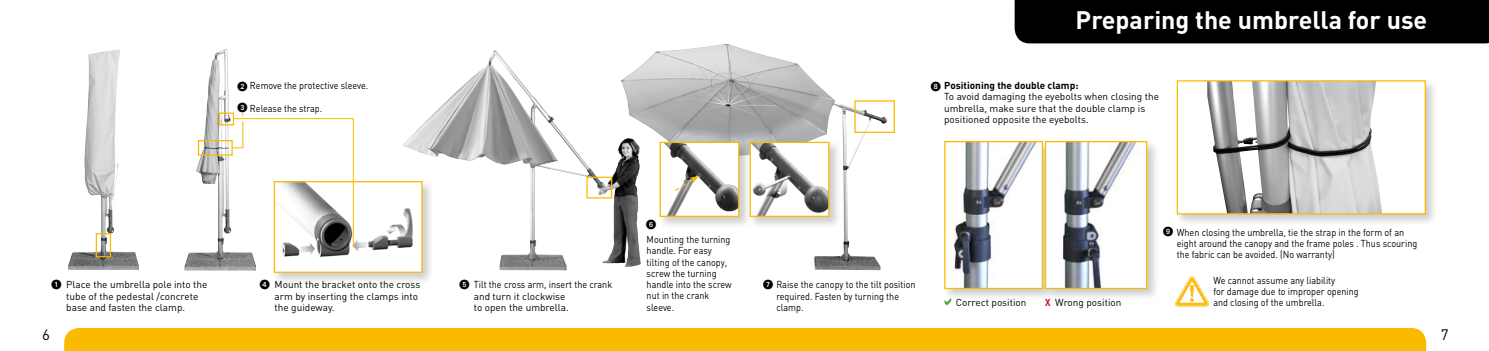
<style>
.page{position:relative;width:1489px;height:351px;background:#fff}
.page>*{position:absolute;margin:0;border:0;box-sizing:border-box;transform-origin:0 0}
.t1{font:700 25px "DIN";color:#fff}
.t2{font:15px "DIN";color:#000}
.t3{font:10px/11.2px "DIN";color:#000;scale:.9 1}
.t4{font:10px/11.2px "DIN";color:#000}
.t5{font:10px "European Pi One";color:#000}
.s1{font-family:"European Pi One"}
.s2{font-weight:700}
.s3{font-weight:700;color:#cd071e}
</style>
<div class="page">
<hr style="left:242px;top:113px;width:1px;height:35px;background:#faba00">
<div style="left:64px;top:328px;width:1361px;height:23px;background:#faba00"></div>
<div style="left:1014px;top:0;width:474px;height:43px;background:#000"></div>
<img style="left:68px;top:50px;width:71px;height:220px">
<img style="left:188px;top:49px;width:37px;height:207px">
<div style="left:272px;top:179px;width:162px;height:106px;background:#000;opacity:.2"></div>
<img style="left:276px;top:183px;width:144px;height:88px">
<div style="left:274px;top:181px;width:148px;height:92px;border:1px solid #faba00"></div>
<img style="left:402px;top:50px;width:199px;height:220px">
<img style="left:620px;top:44px;width:266px;height:226px">
<div style="left:942px;top:139px;width:112px;height:162px;background:#000;opacity:.2"></div>
<img style="left:946px;top:143px;width:94px;height:144px">
<div style="left:944px;top:141px;width:98px;height:148px;border:1px solid #faba00"></div>
<div style="left:1042px;top:139px;width:117px;height:162px;background:#000;opacity:.2"></div>
<img style="left:1046px;top:143px;width:99px;height:144px">
<div style="left:1044px;top:141px;width:103px;height:148px;border:1px solid #faba00"></div>
<div style="left:1174px;top:78px;width:263px;height:148px;background:#000;opacity:.2"></div>
<div style="left:1177px;top:81px;width:248px;height:133px;background:#fff"></div>
<img style="left:1207px;top:82px;width:174px;height:130px">
<div style="left:1176px;top:80px;width:249px;height:134px;border:1px solid #faba00"></div>
<img style="left:1175px;top:276px;width:34px;height:31px">
<hr style="left:353px;top:118px;width:1px;height:129px;background:#faba00">
<div style="left:96px;top:233px;width:15px;height:24px;border:1px solid #faba00"></div>
<div style="left:198px;top:140px;width:35px;height:16px;border:1px solid #faba00"></div>
<div style="left:219px;top:112px;width:15px;height:13px;border:1px solid #faba00"></div>
<div style="left:586px;top:177px;width:26px;height:21px;border:1px solid #faba00"></div>
<div style="left:854px;top:100px;width:40px;height:33px;border:1px solid #faba00"></div>
<svg style="left:238px;top:116px;width:10px;height:5px"></svg>
<hr style="left:234px;top:118px;width:119px;height:1px;background:#faba00">
<div style="left:657px;top:140px;width:94px;height:89px;background:#000;opacity:.2"></div>
<div style="left:660px;top:142px;width:78px;height:74px;background:#fff"></div>
<img style="left:665px;top:144px;width:72px;height:71px">
<div style="left:659px;top:142px;width:80px;height:75px;border:1px solid #faba00"></div>
<div style="left:747px;top:140px;width:94px;height:89px;background:#000;opacity:.2"></div>
<img style="left:751px;top:144px;width:76px;height:71px">
<div style="left:749px;top:142px;width:80px;height:75px;border:1px solid #faba00"></div>
<svg style="left:673px;top:176px;width:26px;height:16px"></svg>
<svg style="left:944px;top:298px;width:7px;height:3px"></svg>
<p class="t3" style="left:237px;top:80px;width:147px"><span class="s1">2</span> Remove the protective sleeve.</p>
<p class="t3" style="left:250px;top:102px;width:82px">Release the strap.</p>
<p class="t5" style="left:237px;top:102px;width:11px">3</p>
<h1 class="t1" style="left:1075px;top:4px;width:353px">Preparing the umbrella for use</h1>
<p class="t4" style="left:944px;top:80px;width:216px;text-indent:-13px"><span class="s1">8</span> <span class="s2">Positioning the double clamp:<br></span>To avoid damaging the eyebolts when closing the umbrella, make sure that the double clamp is positioned opposite the eyebolts.</p>
<p class="t5" style="left:646px;top:219px;width:11px">6</p>
<p class="t3" style="left:646px;top:233px;width:96px">Mounting the turning handle. For easy tilting of the canopy, screw the turning handle into the screw nut in the crank sleeve.</p>
<p class="t5" style="left:52px;top:279px;width:11px">1</p>
<p class="t5" style="left:260px;top:279px;width:11px">4</p>
<p class="t5" style="left:459px;top:279px;width:11px">5</p>
<p class="t5" style="left:763px;top:279px;width:11px">7</p>
<p class="t4" style="left:66px;top:279px;width:143px">Place the umbrella pole into the tube of the pedestal /concrete base and fasten the clamp.</p>
<p class="t4" style="left:274px;top:279px;width:147px">Mount the bracket onto the cross arm by inserting the clamps into the guideway.</p>
<p class="t3" style="left:474px;top:279px;width:155px">Tilt the cross arm, insert the crank and turn it clockwise<br>to open the umbrella.</p>
<p class="t3" style="left:776px;top:279px;width:156px">Raise the canopy to the tilt position required. Fasten by turning the clamp.</p>
<p class="t5" style="left:1163px;top:226px;width:11px">9</p>
<p class="t3" style="left:1176px;top:226px;width:269px">When closing the umbrella, tie the strap in the form of an eight around the canopy and the frame poles . Thus scouring the fabric can be avoided. (No warranty)</p>
<p class="t3" style="left:1213px;top:274px;width:163px">We cannot assume any liability<br>for damage due to improper opening</p>
<p class="t4" style="left:1045px;top:296px;width:78px"><span class="s3">X</span> Wrong position</p>
<p class="t4" style="left:955px;top:296px;width:72px">Correct position</p>
<p class="t3" style="left:1213px;top:297px;width:125px">and closing of the umbrella.</p>
<h2 class="t2" style="left:42px;top:325px;width:9px">6</h2>
<h2 class="t2" style="left:1440px;top:325px;width:9px">7</h2>
</div>
